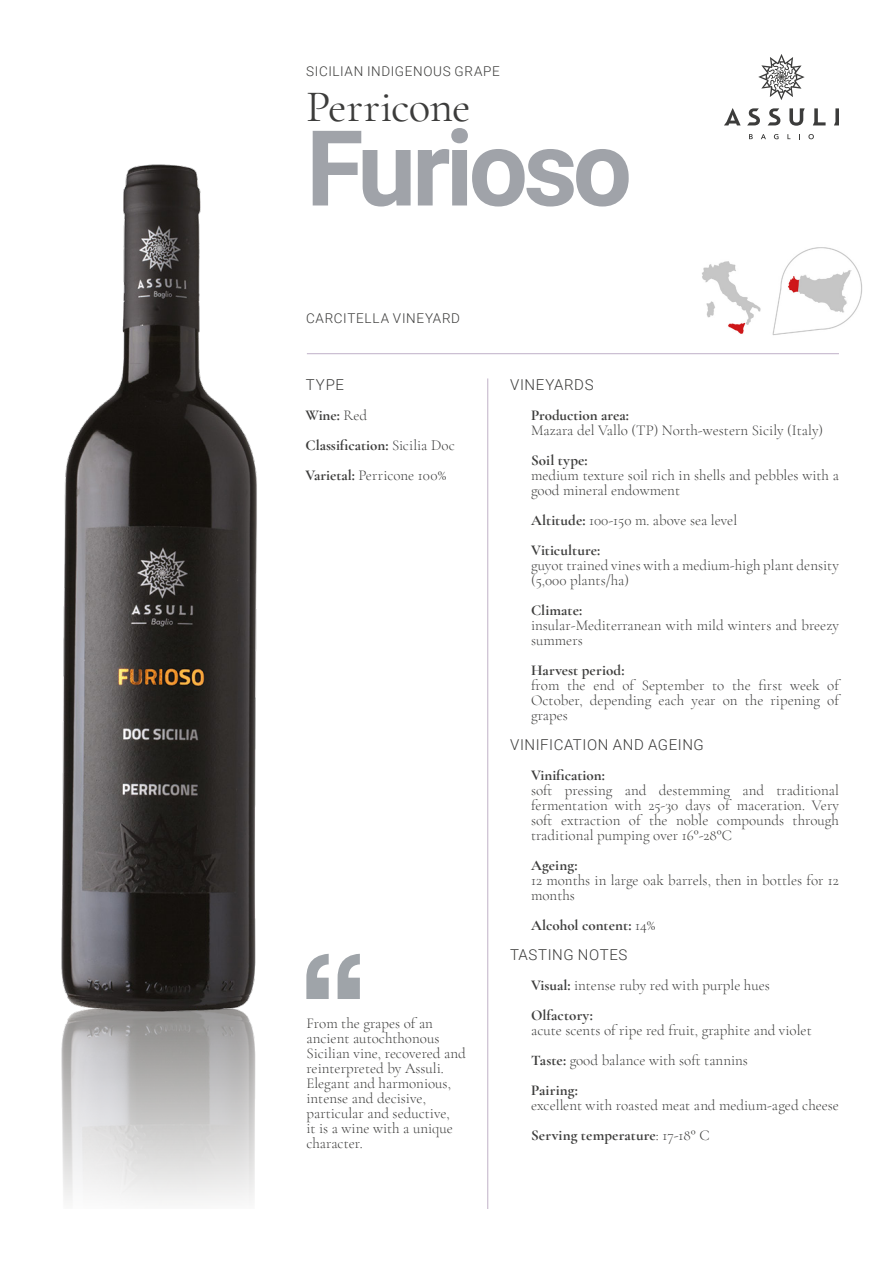
<style>
.page{position:relative;width:893px;height:1263px;background:#fff}
.page>*{position:absolute;margin:0;border:0;box-sizing:border-box;transform-origin:0 0}
.t1{font:700 105px "Roboto";letter-spacing:-.045em;color:#a0a3a9}
.t2{font:45px "Cormorant Garamond";letter-spacing:-.015em;color:#3c3c3b}
.SUB{font:300 15px/15px "Cormorant Garamond";color:#3c3c3b}
.SUB-2{font:700 15px "Cormorant Garamond";color:#3c3c3b}
.SUB-3{font:300 15px "Roboto";letter-spacing:.04em;color:#3c3c3b}
.TXT{font:700 15px "Cormorant Garamond";letter-spacing:.01em;color:#3c3c3b}
.SUB-4{font:300 13.5px "Roboto";letter-spacing:.045em;color:#3c3c3b}
.s1{font-weight:300}
.s2{font-weight:700}
</style>
<div class="page">
<svg style="left:758px;top:54px;width:46px;height:46px"></svg>
<svg style="left:789px;top:108px;width:16px;height:18px"></svg>
<svg style="left:813px;top:108px;width:13px;height:17px"></svg>
<svg style="left:724px;top:108px;width:17px;height:17px"></svg>
<svg style="left:834px;top:108px;width:5px;height:17px"></svg>
<svg style="left:768px;top:108px;width:12px;height:17px"></svg>
<svg style="left:747px;top:108px;width:13px;height:17px"></svg>
<svg style="left:749px;top:134px;width:4px;height:5px"></svg>
<svg style="left:761px;top:134px;width:5px;height:5px"></svg>
<svg style="left:774px;top:134px;width:4px;height:5px"></svg>
<svg style="left:808px;top:134px;width:6px;height:5px"></svg>
<hr style="left:307px;top:353px;width:532px;height:1px;background:#c0b1c8">
<hr style="left:487px;top:378px;width:1px;height:831px;background:#c0b1c8">
<svg style="left:306px;top:954px;width:54px;height:45px"></svg>
<img style="left:61px;top:164px;width:196px;height:846px">
<img style="left:61px;top:1010px;width:195px;height:191px">
<img style="left:702px;top:247px;width:160px;height:88px">
<p class="SUB-4" style="left:306px;top:61px;width:195px">SICILIAN INDIGENOUS GRAPE</p>
<p class="t2" style="left:306px;top:79px;width:166px">Perricone</p>
<p class="t1" style="left:306px;top:95px;width:328px">Furioso</p>
<p class="SUB-4" style="left:306px;top:309px;width:155px">CARCITELLA VINEYARD</p>
<p class="SUB-3" style="left:306px;top:374px;width:40px">TYPE</p>
<p class="SUB-2" style="left:305px;top:406px;width:63px">Wine: <span class="s1">Red</span></p>
<p class="SUB-2" style="left:305px;top:436px;width:151px">Classification: <span class="s1">Sicilia Doc</span></p>
<p class="SUB" style="left:305px;top:467px;width:142px"><span class="s2">Varietal:</span> Perricone 100%</p>
<p class="SUB" style="left:306px;top:1015px;width:161px">From the grapes of an ancient autochthonous<br>Sicilian vine, recovered and reinterpreted by Assuli.<br>Elegant and harmonious, intense and decisive, particular and seductive,<br>it is a wine with a unique character.</p>
<p class="SUB-3" style="left:510px;top:374px;width:85px">VINEYARDS</p>
<p class="SUB-2" style="left:531px;top:406px;width:99px">Production area:</p>
<p class="SUB" style="left:531px;top:422px;width:294px">Mazara del Vallo (TP) North-western Sicily (Italy)</p>
<p class="SUB-2" style="left:531px;top:451px;width:58px">Soil type:</p>
<p class="SUB" style="left:531px;top:467px;width:309px">medium texture soil rich in shells and pebbles with a good mineral endowment</p>
<p class="SUB" style="left:531px;top:512px;width:208px"><span class="s2">Altitude:</span> 100-150 m. above sea level</p>
<p class="SUB-2" style="left:531px;top:541px;width:71px">Viticulture:</p>
<p class="SUB" style="left:531px;top:557px;width:309px">guyot trained vines with a medium-high plant density (5,000 plants/ha)</p>
<p class="SUB-2" style="left:531px;top:601px;width:53px">Climate:</p>
<p class="SUB" style="left:531px;top:617px;width:309px">insular-Mediterranean with mild winters and breezy summers</p>
<p class="TXT" style="left:531px;top:661px;width:95px">Harvest period:</p>
<p class="SUB" style="left:531px;top:677px;width:309px;text-align:justify">from the end of September to the first week of October, depending each year on the ripening of grapes</p>
<p class="SUB-3" style="left:510px;top:734px;width:195px">VINIFICATION AND AGEING</p>
<p class="SUB-2" style="left:531px;top:766px;width:75px">Vinification:</p>
<p class="SUB" style="left:531px;top:782px;width:309px;text-align:justify">soft pressing and destemming and traditional fermentation with 25-30 days of maceration. Very soft extraction of the noble compounds through traditional pumping over 16°-28°C</p>
<p class="SUB-2" style="left:531px;top:856px;width:48px">Ageing:</p>
<p class="SUB" style="left:531px;top:872px;width:309px">12 months in large oak barrels, then in bottles for 12 months</p>
<p class="SUB-2" style="left:531px;top:916px;width:126px">Alcohol content: <span class="s1">14%</span></p>
<p class="SUB-3" style="left:510px;top:944px;width:119px">TASTING NOTES</p>
<p class="SUB" style="left:531px;top:977px;width:240px"><span class="s2">Visual:</span> intense ruby red with purple hues</p>
<p class="SUB-2" style="left:531px;top:1006px;width:63px">Olfactory:</p>
<p class="SUB" style="left:531px;top:1022px;width:282px">acute scents of ripe red fruit, graphite and violet</p>
<p class="SUB" style="left:531px;top:1052px;width:218px"><span class="s2">Taste:</span> good balance with soft tannins</p>
<p class="SUB-2" style="left:531px;top:1081px;width:48px">Pairing:</p>
<p class="SUB" style="left:531px;top:1097px;width:309px">excellent with roasted meat and medium-aged cheese</p>
<p class="SUB-2" style="left:531px;top:1126px;width:180px">Serving temperature<span class="s1">: 17-18° C</span></p>
</div>
